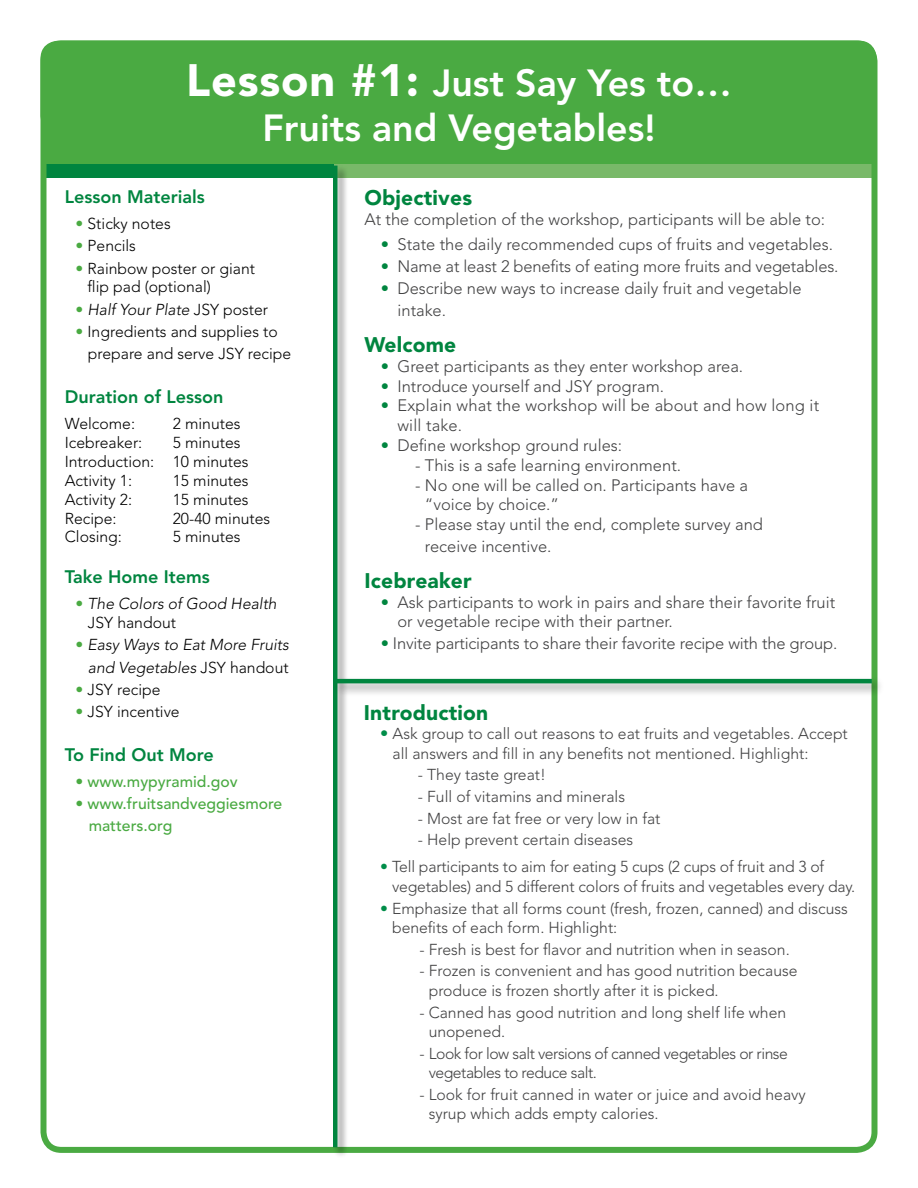
<style>
.page{position:relative;width:918px;height:1188px;background:#fff}
.page>*{position:absolute;margin:0;border:0;box-sizing:border-box;transform-origin:0 0}
.t1{font:800 37.5px/45px "Avenir";color:#fff;text-align:center}
.t2{font:900 21px "Avenir";letter-spacing:.01em;color:#00853f}
.t3{font:800 18px "Avenir";color:#00853f}
.t4{font:300 16.5px/19.8px "Avenir";color:#414142}
.t5{font:300 15.75px/19.5px "Avenir";color:#414142}
.t6{font:300 15.75px/18.9px "Avenir";color:#000}
.t7{font:italic 300 15.75px/18.9px "Avenir";color:#000}
.t8{font:300 15.75px/19.5px "Avenir";letter-spacing:-.03em;color:#414142}
.t9{font:500 15.75px/22.2px "Avenir";color:#4aaa42}
.s1{font-weight:900;font-size:45px}
.s2{color:#00853f}
.s3{color:#4aaa42}
.s4{font-style:normal;color:#4aaa42}
.s5{font-style:normal}
.s6{font-weight:300}
.s7{font-size:16.5px;color:#008d49}
.s8{color:#008d49}
</style>
<div class="page">
<div style="left:40px;top:41px;width:837px;height:93px;background:#4aaa42;border-radius:18px"></div>
<div style="left:44px;top:109px;width:833px;height:65px;background:#4aaa42"></div>
<div style="left:44px;top:164px;width:832px;height:14px;background:#79b969"></div>
<div style="left:44px;top:164px;width:290px;height:14px;background:#00853f"></div>
<div style="left:40px;top:40px;width:838px;height:1113px;border:6px solid #4aaa42;border-radius:18px"></div>
<div style="left:332px;top:165px;width:22px;height:999px;background:#000;opacity:.4"></div>
<div style="left:333px;top:166px;width:5px;height:981px;background:#00853f"></div>
<div style="left:332px;top:676px;width:559px;height:27px;background:#000;opacity:.4"></div>
<hr style="left:337px;top:679px;width:533px;height:4px;background:#00853f">
<h1 class="t1" style="left:186px;top:61px;width:547px"><span class="s1">Lesson #1:</span> Just Say Yes to…<br>Fruits and Vegetables!</h1>
<h2 class="t2" style="left:364px;top:185px;width:109px">Objectives</h2>
<p class="t4" style="left:364px;top:210px;width:462px">At the completion of the workshop, participants will be able to:</p>
<p class="t4" style="left:381px;top:235px;width:454px"><span class="s2">•</span> State the daily recommended cups of fruits and vegetables.</p>
<p class="t4" style="left:381px;top:257px;width:459px"><span class="s2">•</span> Name at least 2 benefits of eating more fruits and vegetables.</p>
<p class="t4" style="left:398px;top:278px;width:406px;line-height:21.6px;text-indent:-17px"><span class="s2">•</span> Describe new ways to increase daily fruit and vegetable intake.</p>
<h2 class="t2" style="left:364px;top:332px;width:93px">Welcome</h2>
<p class="t4" style="left:381px;top:356px;width:364px"><span class="s2">•</span> Greet participants as they enter workshop area.</p>
<p class="t4" style="left:381px;top:376px;width:285px"><span class="s2">•</span> Introduce yourself and JSY program.</p>
<p class="t4" style="left:398px;top:396px;width:423px;text-indent:-17px"><span class="s2">•</span> Explain what the workshop will be about and how long it will take.</p>
<p class="t4" style="left:381px;top:435px;width:243px"><span class="s2">•</span> Define workshop ground rules:</p>
<p class="t4" style="left:415px;top:455px;width:267px">- This is a safe learning environment.</p>
<p class="t4" style="left:425px;top:475px;width:325px;text-indent:-10px">- No one will be called on. Participants have a “voice by choice.”</p>
<p class="t4" style="left:425px;top:514px;width:340px;line-height:21.6px;text-indent:-10px">- Please stay until the end, complete survey and receive incentive.</p>
<h2 class="t2" style="left:364px;top:568px;width:109px">Icebreaker</h2>
<p class="t4" style="left:398px;top:592px;width:439px;text-indent:-17px"><span class="s2">•</span> Ask participants to work in pairs and share their favorite fruit or vegetable recipe with their partner.</p>
<p class="t4" style="left:381px;top:634px;width:458px"><span class="s2">•</span> Invite participants to share their favorite recipe with the group.</p>
<p class="t3" style="left:65px;top:186px;width:141px">Lesson Materials</p>
<p class="t6" style="left:76px;top:214px;width:97px"><span class="s3">•</span> Sticky notes</p>
<p class="t6" style="left:76px;top:237px;width:62px"><span class="s3">•</span> Pencils</p>
<p class="t6" style="left:88px;top:259px;width:169px;text-indent:-12px"><span class="s3">•</span> Rainbow poster or giant flip pad (optional)</p>
<p class="t7" style="left:76px;top:300px;width:194px"><span class="s4">•</span> Half Your Plate <span class="s5">JSY poster</span></p>
<p class="t6" style="left:88px;top:320px;width:205px;line-height:22.2px;text-indent:-12px"><span class="s3">•</span> Ingredients and supplies to prepare and serve JSY recipe</p>
<p class="t3" style="left:65px;top:386px;width:160px">Duration of Lesson</p>
<p class="t6" style="left:65px;top:414px;width:72px">Welcome:</p>
<p class="t6" style="left:173px;top:414px;width:69px">2 minutes</p>
<p class="t6" style="left:65px;top:433px;width:79px">Icebreaker:</p>
<p class="t6" style="left:65px;top:433px;width:185px;text-indent:108px">5 minutes<br>Introduction: 10 minutes<br>Activity 1:</p>
<p class="t6" style="left:173px;top:471px;width:77px">15 minutes</p>
<p class="t6" style="left:65px;top:490px;width:69px">Activity 2:</p>
<p class="t6" style="left:173px;top:490px;width:77px">15 minutes</p>
<p class="t6" style="left:65px;top:509px;width:53px">Recipe:</p>
<p class="t6" style="left:173px;top:509px;width:99px">20-40 minutes</p>
<p class="t6" style="left:65px;top:528px;width:59px">Closing:</p>
<p class="t6" style="left:173px;top:528px;width:69px">5 minutes</p>
<p class="t3" style="left:65px;top:566px;width:147px">Take Home Items</p>
<p class="t7" style="left:88px;top:595px;width:190px;text-indent:-12px"><span class="s4">•</span> The Colors of Good Health<br><span class="s5">JSY handout</span></p>
<p class="t7" style="left:76px;top:634px;width:215px;line-height:22.2px;text-align:right"><span class="s4">•</span> Easy Ways to Eat More Fruits and Vegetables <span class="s5">JSY handout</span></p>
<p class="t6" style="left:76px;top:680px;width:86px"><span class="s3">•</span> JSY recipe</p>
<p class="t6" style="left:76px;top:702px;width:106px"><span class="s3">•</span> JSY incentive</p>
<p class="t3" style="left:65px;top:744px;width:150px">To Find Out More</p>
<p class="t9" style="left:76px;top:771px;width:164px"><span class="s6">•</span> www.mypyramid.gov</p>
<p class="t9" style="left:89px;top:793px;width:195px;text-indent:-13px"><span class="s6">•</span> www.fruitsandveggiesmore matters.org</p>
<h2 class="t2" style="left:364px;top:700px;width:126px">Introduction</h2>
<p class="t5" style="left:393px;top:724px;width:457px;text-indent:-13px"><span class="s7">•</span> Ask group to call out reasons to eat fruits and vegetables. Accept all answers and fill in any benefits not mentioned. Highlight:</p>
<p class="t5" style="left:418px;top:765px;width:130px">- They taste great!</p>
<p class="t5" style="left:418px;top:787px;width:209px">- Full of vitamins and minerals</p>
<p class="t5" style="left:418px;top:809px;width:244px">- Most are fat free or very low in fat</p>
<p class="t5" style="left:418px;top:830px;width:217px">- Help prevent certain diseases</p>
<p class="t5" style="left:392px;top:857px;width:465px;text-indent:-12px"><span class="s8">•</span> Tell participants to aim for eating 5 cups (2 cups of fruit and 3 of vegetables) and 5 different colors of fruits and vegetables every day.</p>
<p class="t5" style="left:392px;top:898px;width:457px;text-indent:-12px"><span class="s8">•</span> Emphasize that all forms count (fresh, frozen, canned) and discuss benefits of each form. Highlight:</p>
<p class="t5" style="left:419px;top:940px;width:372px">- Fresh is best for flavor and nutrition when in season.</p>
<p class="t5" style="left:429px;top:961px;width:370px;text-indent:-9px">- Frozen is convenient and has good nutrition because produce is frozen shortly after it is picked.</p>
<p class="t5" style="left:429px;top:1002px;width:359px;text-indent:-9px">- Canned has good nutrition and long shelf life when unopened.</p>
<p class="t8" style="left:429px;top:1044px;width:361px;text-indent:-9px">- Look for low salt versions of canned vegetables or rinse vegetables to reduce salt.</p>
<p class="t5" style="left:429px;top:1085px;width:379px;text-indent:-9px">- Look for fruit canned in water or juice and avoid heavy syrup which adds empty calories.</p>
</div>
